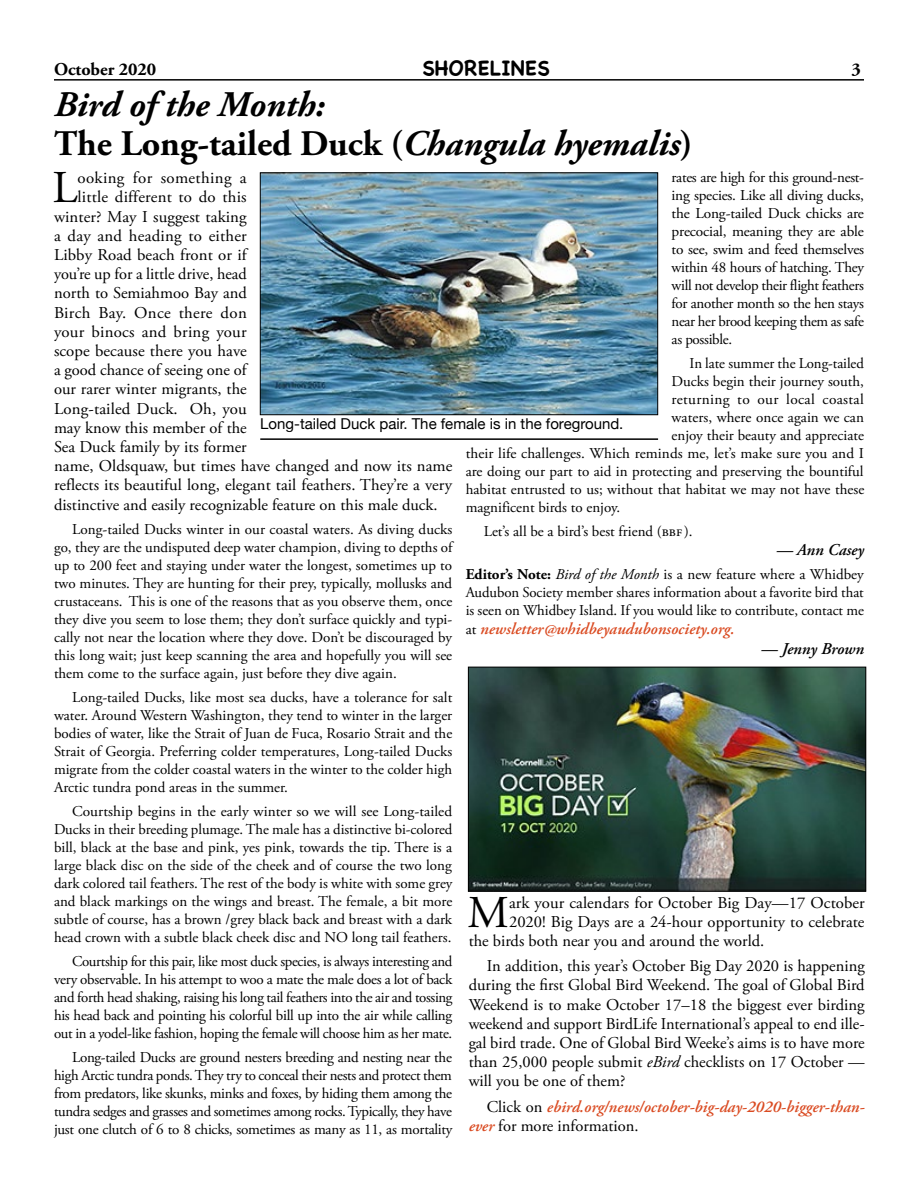
<style>
.page{position:relative;width:918px;height:1188px;background:#fff}
.page>*{position:absolute;margin:0;border:0;box-sizing:border-box;transform-origin:0 0}
.body_text_first{font:45.45px "Adobe Garamond Pro";color:#000}
.Heading{font:700 36px "Adobe Garamond Pro";color:#000}
.Heading-2{font:italic 700 36px "Adobe Garamond Pro";color:#000}
.t1{font:700 21px "Chalkboard SE";color:#000}
.t2{font:700 18px "Adobe Garamond Pro";color:#000}
.body_text_first-2{font:16.5px "Adobe Garamond Pro";color:#000}
.body_text{font:16.5px/19.2px "Adobe Garamond Pro";color:#000;text-align:justify}
.body_text-2{font:italic 600 16.5px/19.2px "Adobe Garamond Pro";color:#da4b22}
.author{font:italic 600 16.5px "Adobe Garamond Pro";color:#000}
.body_text_first-3{font:16.5px "Adobe Garamond Pro";letter-spacing:.02em;color:#000}
.body_text-3{font:15px/18px "Adobe Garamond Pro";color:#000;text-align:justify}
.t3{font:15px "Helvetica Neue";color:#000}
.body_text-4{font:15px "Adobe Garamond Pro";letter-spacing:.02em;color:#000}
.s1{font-style:italic}
.s2{font-weight:700}
.s3{font-weight:400;font-style:normal;font-size:15px;color:#000}
.s4{font-weight:400;font-style:normal;color:#000}
</style>
<div class="page">
<hr style="left:54px;top:79px;width:810px;height:2px;background:#000">
<img style="left:262px;top:174px;width:394px;height:239px">
<div style="left:260px;top:172px;width:398px;height:243px;border:1px solid #000"></div>
<hr style="left:260px;top:438px;width:398px;height:2px;background:#000">
<img style="left:470px;top:669px;width:394px;height:221px">
<div style="left:468px;top:667px;width:398px;height:225px;border:1px solid #000"></div>
<p class="t2" style="left:54px;top:58px;width:104px">October 2020</p>
<h3 class="t1" style="left:422px;top:55px;width:129px">SHORELINES</h3>
<p class="t2" style="left:852px;top:58px;width:11px">3</p>
<p class="Heading-2" style="left:54px;top:84px;width:272px">Bird of the Month:</p>
<p class="Heading" style="left:54px;top:123px;width:640px">The Long-tailed Duck (<span class="s1">Changula hyemalis</span>)</p>
<p class="body_text_first" style="left:52px;top:161px;width:27px">L</p>
<p class="body_text_first-3" style="left:78px;top:168px;width:171px">ooking for something a</p>
<p class="body_text-3" style="left:672px;top:169px;width:194px">rates are high for this ground-nest&shy;ing species. Like all diving ducks, the Long-tailed Duck chicks are precocial, meaning they are able to see, swim and feed themselves within 48 hours of hatching. They will not develop their flight feathers for another month so the hen stays near her brood keeping them as safe as possible.</p>
<p class="body_text-3" style="left:690px;top:355px;width:176px">In late summer the Long-tailed</p>
<p class="body_text-3" style="left:672px;top:373px;width:194px">Ducks begin their journey south,</p>
<p class="body_text-4" style="left:672px;top:390px;width:194px">returning to our local coastal</p>
<p class="body_text-3" style="left:672px;top:409px;width:194px">waters, where once again we can</p>
<p class="body_text-3" style="left:672px;top:427px;width:194px">enjoy their beauty and appreciate</p>
<p class="body_text-3" style="left:466px;top:445px;width:400px">their life challenges. Which reminds me, let’s make sure you and I</p>
<p class="body_text-3" style="left:466px;top:463px;width:399px">are doing our part to aid in protecting and preserving the bountiful</p>
<p class="body_text-3" style="left:466px;top:481px;width:400px">habitat entrusted to us; without that habitat we may not have these</p>
<p class="body_text-3" style="left:466px;top:499px;width:156px">magnificent birds to enjoy.</p>
<p class="body_text-3" style="left:484px;top:523px;width:210px">Let’s all be a bird’s best friend (bbf).</p>
<p class="author" style="left:776px;top:541px;width:89px">— Ann Casey</p>
<p class="body_text-3" style="left:466px;top:566px;width:400px"><span class="s2">Editor’s Note:</span> <span class="s1">Bird of the Month</span> is a new feature where a Whidbey Audubon Society member shares information about a favorite bird that is seen on Whidbey Island. If you would like to contribute, contact me</p>
<p class="body_text-2" style="left:466px;top:620px;width:271px"><span class="s3">at</span> newsletter@whidbeyaudubonsociety.org.</p>
<p class="author" style="left:761px;top:639px;width:104px">— Jenny Brown</p>
<p class="body_text_first-2" style="left:78px;top:187px;width:171px">little different to do this</p>
<p class="body_text_first-2" style="left:54px;top:207px;width:194px">winter? May I suggest taking</p>
<p class="body_text_first-2" style="left:54px;top:226px;width:194px">a day and heading to either</p>
<p class="body_text_first-2" style="left:54px;top:245px;width:196px">Libby Road beach front or if</p>
<p class="body_text_first-2" style="left:54px;top:264px;width:194px">you’re up for a little drive, head</p>
<p class="body_text_first-2" style="left:54px;top:283px;width:194px">north to Semiahmoo Bay and</p>
<p class="body_text_first-2" style="left:54px;top:303px;width:194px">Birch Bay. Once there don</p>
<p class="body_text_first-2" style="left:54px;top:322px;width:194px">your binocs and bring your</p>
<p class="body_text_first-2" style="left:54px;top:341px;width:194px">scope because there you have</p>
<p class="body_text_first-2" style="left:54px;top:360px;width:196px">a good chance of seeing one of</p>
<p class="body_text_first-2" style="left:54px;top:379px;width:194px">our rarer winter migrants, the</p>
<p class="body_text_first-2" style="left:54px;top:399px;width:194px">Long-tailed Duck. Oh, you</p>
<p class="body_text_first-2" style="left:54px;top:418px;width:194px">may know this member of the</p>
<p class="body_text_first-2" style="left:54px;top:437px;width:194px">Sea Duck family by its former</p>
<p class="body_text_first-2" style="left:54px;top:456px;width:400px">name, Oldsquaw, but times have changed and now its name</p>
<p class="body_text_first-2" style="left:54px;top:475px;width:400px">reflects its beautiful long, elegant tail feathers. They’re a very</p>
<p class="body_text_first-2" style="left:54px;top:495px;width:385px">distinctive and easily recognizable feature on this male duck.</p>
<p class="body_text-3" style="left:54px;top:520px;width:402px;text-align:left;text-indent:18px">Long-tailed Ducks winter in our coastal waters. As diving ducks go, they are the undisputed deep water champion, diving to depths of up to 200 feet and staying under water the longest, sometimes up to two minutes. They are hunting for their prey, typically, mollusks and crustaceans. This is one of the reasons that as you observe them, once they dive you seem to lose them; they don’t surface quickly and typi&shy;cally not near the location where they dove. Don’t be discouraged by this long wait; just keep scanning the area and hopefully you will see them come to the surface again, just before they dive again.</p>
<p class="body_text-3" style="left:54px;top:688px;width:400px;text-indent:18px">Long-tailed Ducks, like most sea ducks, have a tolerance for salt water. Around Western Washington, they tend to winter in the larger bodies of water, like the Strait of Juan de Fuca, Rosario Strait and the Strait of Georgia. Preferring colder temperatures, Long-tailed Ducks migrate from the colder coastal waters in the winter to the colder high Arctic tundra pond areas in the summer.</p>
<p class="body_text-3" style="left:54px;top:802px;width:400px;text-indent:18px">Courtship begins in the early winter so we will see Long-tailed Ducks in their breeding plumage. The male has a distinctive bi-colored bill, black at the base and pink, yes pink, towards the tip. There is a large black disc on the side of the cheek and of course the two long dark colored tail feathers. The rest of the body is white with some grey and black markings on the wings and breast. The female, a bit more subtle of course, has a brown /grey black back and breast with a dark head crown with a subtle black cheek disc and NO long tail feathers.</p>
<p class="body_text-3" style="left:54px;top:952px;width:400px;text-indent:18px">Courtship for this pair, like most duck species, is always interesting and very observable. In his attempt to woo a mate the male does a lot of back and forth head shaking, raising his long tail feathers into the air and tossing his head back and pointing his colorful bill up into the air while calling out in a yodel-like fashion, hoping the female will choose him as her mate.</p>
<p class="body_text-3" style="left:54px;top:1048px;width:400px;text-indent:18px">Long-tailed Ducks are ground nesters breeding and nesting near the high Arctic tundra ponds. They try to conceal their nests and protect them from predators, like skunks, minks and foxes, by hiding them among the tundra sedges and grasses and sometimes among rocks. Typically, they have just one clutch of 6 to 8 chicks, sometimes as many as 11, as mortality</p>
<p class="t3" style="left:260px;top:413px;width:365px">Long-tailed Duck pair. The female is in the foreground.</p>
<p class="body_text_first" style="left:468px;top:885px;width:43px">M</p>
<p class="body_text_first-2" style="left:509px;top:893px;width:357px">ark your calendars for October Big Day—17 October</p>
<p class="body_text_first-2" style="left:509px;top:912px;width:357px">2020! Big Days are a 24-hour opportunity to celebrate</p>
<p class="body_text_first-2" style="left:469px;top:931px;width:297px">the birds both near you and around the world.</p>
<p class="body_text" style="left:469px;top:957px;width:398px;text-indent:18px">In addition, this year’s October Big Day 2020 is happening during the first Global Bird Weekend. The goal of Global Bird Weekend is to make October 17–18 the biggest ever birding weekend and support BirdLife International’s appeal to end ille&shy;gal bird trade. One of Global Bird Weeke’s aims is to have more than 25,000 people submit <span class="s1">eBird</span> checklists on 17 October — will you be one of them?</p>
<p class="body_text-2" style="left:469px;top:1097px;width:398px;text-indent:18px"><span class="s4">Click on</span> ebird.org/news/october-big-day-2020-bigger-than&shy;ever <span class="s4">for more information.</span></p>
</div>
